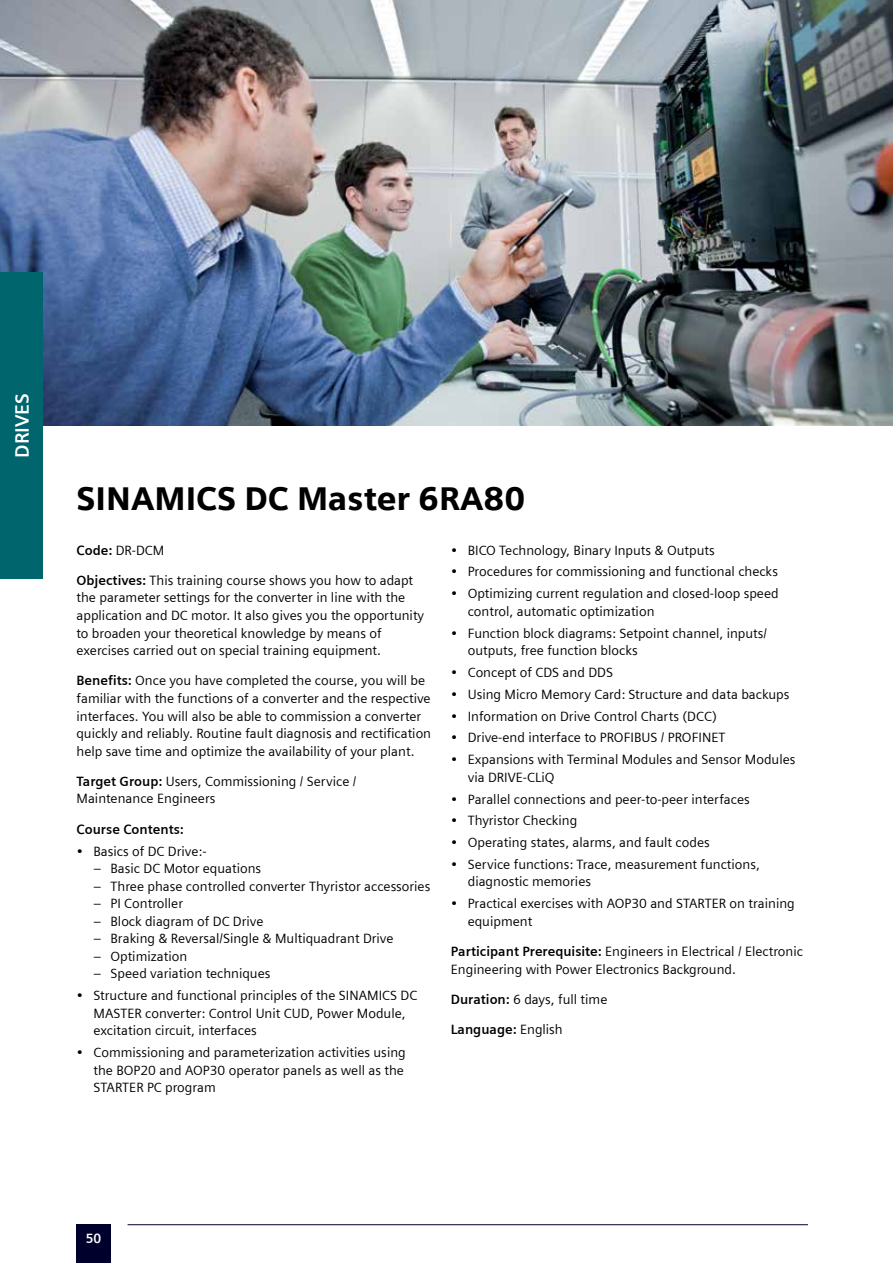
<style>
.page{position:relative;width:893px;height:1263px;background:#fff}
.page>*{position:absolute;margin:0;border:0;box-sizing:border-box;transform-origin:0 0}
.t1{font:900 33px "Siemens Sans";color:#000}
.t2{font:700 19.5px "Siemens Sans";color:#fff}
.t3{font:13.5px/17.5px "Siemens Sans";color:#000}
.t4{font:700 13.5px "Siemens Sans";color:#000}
.t5{font:700 13.5px "Siemens Sans";color:#fff}
.s1{font-weight:700}
.s2{font-weight:400}
</style>
<div class="page">
<img style="left:0;top:0;width:893px;height:425px">
<div style="left:77px;top:1225px;width:34px;height:38px;background:#00002c"></div>
<hr style="left:128px;top:1224px;width:680px;height:1px;background:#00002c">
<div style="left:0;top:272px;width:43px;height:306px;background:#00656d"></div>
<h2 class="t2" style="left:11px;top:458px;width:66px;rotate:-90deg">DRIVES</h2>
<h1 class="t1" style="left:77px;top:479px;width:450px">SINAMICS DC Master 6RA80</h1>
<p class="t3" style="left:77px;top:541px;width:89px"><span class="s1">Code:</span> DR-DCM</p>
<p class="t3" style="left:77px;top:571px;width:349px"><span class="s1">Objectives:</span> This training course shows you how to adapt the parameter settings for the converter in line with the application and DC motor. It also gives you the opportunity to broaden your theoretical knowledge by means of exercises carried out on special training equipment.</p>
<p class="t3" style="left:77px;top:672px;width:356px"><span class="s1">Benefits:</span> Once you have completed the course, you will be familiar with the functions of a converter and the respective interfaces. You will also be able to commission a converter quickly and reliably. Routine fault diagnosis and rectification help save time and optimize the availability of your plant.</p>
<p class="t3" style="left:77px;top:772px;width:281px"><span class="s1">Target Group:</span> Users, Commissioning / Service /<br>Maintenance Engineers</p>
<p class="t4" style="left:77px;top:821px;width:109px">Course Contents:</p>
<p class="t3" style="left:77px;top:842px;width:132px">• Basics of DC Drive:-</p>
<p class="t3" style="left:94px;top:860px;width:169px">– Basic DC Motor equations</p>
<p class="t3" style="left:94px;top:877px;width:338px">– Three phase controlled converter Thyristor accessories</p>
<p class="t3" style="left:94px;top:895px;width:91px">– PI Controller</p>
<p class="t3" style="left:94px;top:912px;width:171px">– Block diagram of DC Drive</p>
<p class="t3" style="left:94px;top:930px;width:301px">– Braking &amp; Reversal/Single &amp; Multiquadrant Drive</p>
<p class="t3" style="left:94px;top:947px;width:95px">– Optimization</p>
<p class="t3" style="left:94px;top:965px;width:178px">– Speed variation techniques</p>
<p class="t3" style="left:94px;top:987px;width:325px;text-indent:-17px">• Structure and functional principles of the SINAMICS DC<br>MASTER converter: Control Unit CUD, Power Module, excitation circuit, interfaces</p>
<p class="t3" style="left:94px;top:1044px;width:314px;text-indent:-17px">• Commissioning and parameterization activities using the BOP20 and AOP30 operator panels as well as the<br>STARTER PC program</p>
<p class="t3" style="left:451px;top:541px;width:266px">• BICO Technology, Binary Inputs &amp; Outputs</p>
<p class="t3" style="left:451px;top:563px;width:329px">• Procedures for commissioning and functional checks</p>
<p class="t3" style="left:468px;top:585px;width:312px;text-indent:-17px">• Optimizing current regulation and closed-loop speed control, automatic optimization</p>
<p class="t3" style="left:468px;top:624px;width:301px;text-indent:-17px">• Function block diagrams: Setpoint channel, inputs/ outputs, free function blocks</p>
<p class="t3" style="left:451px;top:663px;width:164px">• Concept of CDS and DDS</p>
<p class="t3" style="left:451px;top:685px;width:340px">• Using Micro Memory Card: Structure and data backups</p>
<p class="t3" style="left:451px;top:707px;width:268px">• Information on Drive Control Charts (DCC)</p>
<p class="t3" style="left:451px;top:729px;width:276px">• Drive-end interface to PROFIBUS / PROFINET</p>
<p class="t3" style="left:468px;top:751px;width:329px;text-indent:-17px">• Expansions with Terminal Modules and Sensor Modules via DRIVE-CLiQ</p>
<p class="t3" style="left:451px;top:790px;width:301px">• Parallel connections and peer-to-peer interfaces</p>
<p class="t3" style="left:451px;top:812px;width:128px">• Thyristor Checking</p>
<p class="t3" style="left:451px;top:834px;width:261px">• Operating states, alarms, and fault codes</p>
<p class="t3" style="left:468px;top:855px;width:294px;text-indent:-17px">• Service functions: Trace, measurement functions, diagnostic memories</p>
<p class="t3" style="left:468px;top:895px;width:329px;text-indent:-17px">• Practical exercises with AOP30 and STARTER on training equipment</p>
<p class="t3" style="left:451px;top:943px;width:354px"><span class="s1">Participant Prerequisite:</span> Engineers in Electrical / Electronic<br>Engineering with Power Electronics Background.</p>
<p class="t3" style="left:451px;top:990px;width:158px"><span class="s1">Duration:</span> 6 days, full time</p>
<p class="t4" style="left:451px;top:1022px;width:114px">Language: <span class="s2">English</span></p>
<p class="t5" style="left:86px;top:1231px;width:17px">50</p>
</div>
